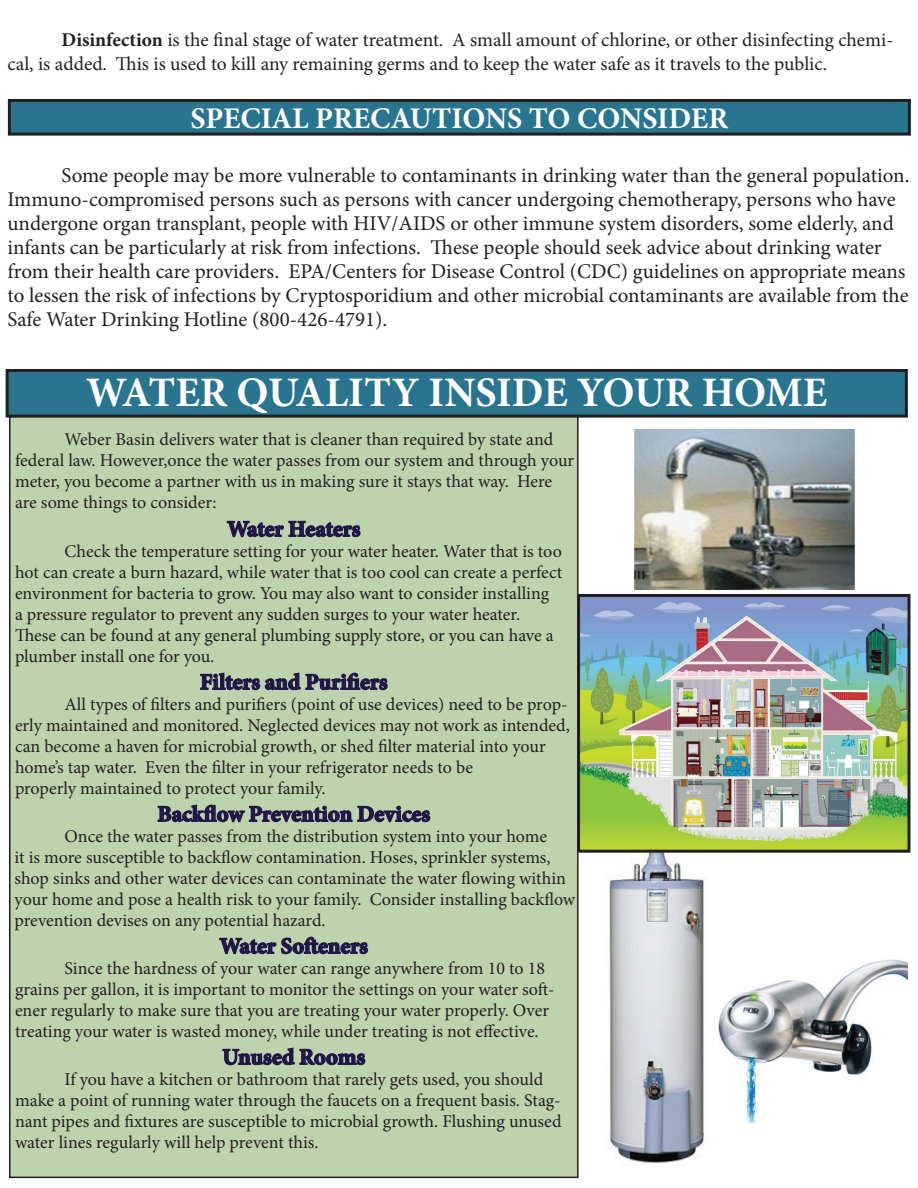
<style>
.page{position:relative;width:918px;height:1188px;background:#fff}
.page>*{position:absolute;margin:0;border:0;box-sizing:border-box;transform-origin:0 0}
.t1{font:700 42px "Minion Pro";color:#fff}
.t2{font:700 30px "Minion Pro";color:#fff}
.t3{font:700 22.5px "Minion Pro";letter-spacing:-.005em;color:#201647}
.t4{font:21px/24px "Minion Pro";color:#231f20}
.t5{font:19.5px/24px "Minion Pro";letter-spacing:-.005em;color:#231f20}
.t6{font:18px/21px "Minion Pro";letter-spacing:-.005em;color:#231f20}
.s1{font-weight:700}
</style>
<div class="page">
<div style="left:9px;top:100px;width:900px;height:34px;background:#297590"></div>
<div style="left:8px;top:99px;width:903px;height:37px;border:3px solid #231f20"></div>
<div style="left:10px;top:416px;width:568px;height:761px;background:#bcd3ad"></div>
<svg style="left:226px;top:520px;width:135px;height:18px"></svg>
<svg style="left:200px;top:672px;width:188px;height:19px"></svg>
<svg style="left:157px;top:804px;width:274px;height:19px"></svg>
<svg style="left:219px;top:936px;width:150px;height:19px"></svg>
<svg style="left:222px;top:1047px;width:144px;height:19px"></svg>
<div style="left:7px;top:370px;width:899px;height:46px;background:#297590"></div>
<div style="left:6px;top:369px;width:902px;height:49px;border:3px solid #231f20"></div>
<img style="left:609px;top:853px;width:95px;height:311px">
<img style="left:581px;top:598px;width:325px;height:251px">
<div style="left:577px;top:594px;width:333px;height:259px;border:3px solid #231f20"></div>
<img style="left:718px;top:959px;width:189px;height:164px">
<img style="left:634px;top:429px;width:221px;height:161px">
<p class="t5" style="left:8px;top:28px;width:887px;text-indent:54px"><span class="s1">Disinfection</span> is the final stage of water treatment. A small amount of chlorine, or other disinfecting chemi&shy;cal, is added. This is used to kill any remaining germs and to keep the water safe as it travels to the public.</p>
<h2 class="t2" style="left:191px;top:98px;width:539px">SPECIAL PRECAUTIONS TO CONSIDER</h2>
<p class="t4" style="left:8px;top:164px;width:904px;text-indent:54px">Some people may be more vulnerable to contaminants in drinking water than the general population.<br>Immuno-compromised persons such as persons with cancer undergoing chemotherapy, persons who have undergone organ transplant, people with HIV/AIDS or other immune system disorders, some elderly, and infants can be particularly at risk from infections. These people should seek advice about drinking water from their health care providers. EPA/Centers for Disease Control (CDC) guidelines on appropriate means to lessen the risk of infections by Cryptosporidium and other microbial contaminants are available from the Safe Water Drinking Hotline (800-426-4791).</p>
<h1 class="t1" style="left:86px;top:363px;width:743px">WATER QUALITY INSIDE YOUR HOME</h1>
<p class="t6" style="left:15px;top:429px;width:561px;text-indent:50px">Weber Basin delivers water that is cleaner than required by state and federal law. However,once the water passes from our system and through your meter, you become a partner with us in making sure it stays that way. Here are some things to consider:</p>
<p class="t3" style="left:227px;top:513px;width:135px">Water Heaters</p>
<p class="t6" style="left:15px;top:541px;width:549px;text-indent:50px">Check the temperature setting for your water heater. Water that is too hot can create a burn hazard, while water that is too cool can create a perfect environment for bacteria to grow. You may also want to consider installing<br>a pressure regulator to prevent any sudden surges to your water heater.<br>These can be found at any general plumbing supply store, or you can have a plumber install one for you.</p>
<p class="t3" style="left:200px;top:666px;width:189px">Filters and Purifiers</p>
<p class="t6" style="left:15px;top:694px;width:556px;text-indent:50px">All types of filters and purifiers (point of use devices) need to be prop&shy;erly maintained and monitored. Neglected devices may not work as intended, can become a haven for microbial growth, or shed filter material into your home’s tap water. Even the filter in your refrigerator needs to be<br>properly maintained to protect your family.</p>
<p class="t3" style="left:157px;top:798px;width:274px">Backflow Prevention Devices</p>
<p class="t6" style="left:15px;top:826px;width:562px;text-indent:50px">Once the water passes from the distribution system into your home<br>it is more susceptible to backflow contamination. Hoses, sprinkler systems, shop sinks and other water devices can contaminate the water flowing within your home and pose a health risk to your family. Consider installing backflow prevention devises on any potential hazard.</p>
<p class="t3" style="left:220px;top:930px;width:150px">Water Softeners</p>
<p class="t6" style="left:15px;top:958px;width:541px;text-indent:50px">Since the hardness of your water can range anywhere from 10 to 18 grains per gallon, it is important to monitor the settings on your water soft&shy;ener regularly to make sure that you are treating your water properly. Over treating your water is wasted money, while under treating is not effective.</p>
<p class="t3" style="left:222px;top:1041px;width:144px">Unused Rooms</p>
<p class="t6" style="left:15px;top:1069px;width:548px;text-indent:50px">If you have a kitchen or bathroom that rarely gets used, you should make a point of running water through the faucets on a frequent basis. Stag&shy;nant pipes and fixtures are susceptible to microbial growth. Flushing unused water lines regularly will help prevent this.</p>
</div>
